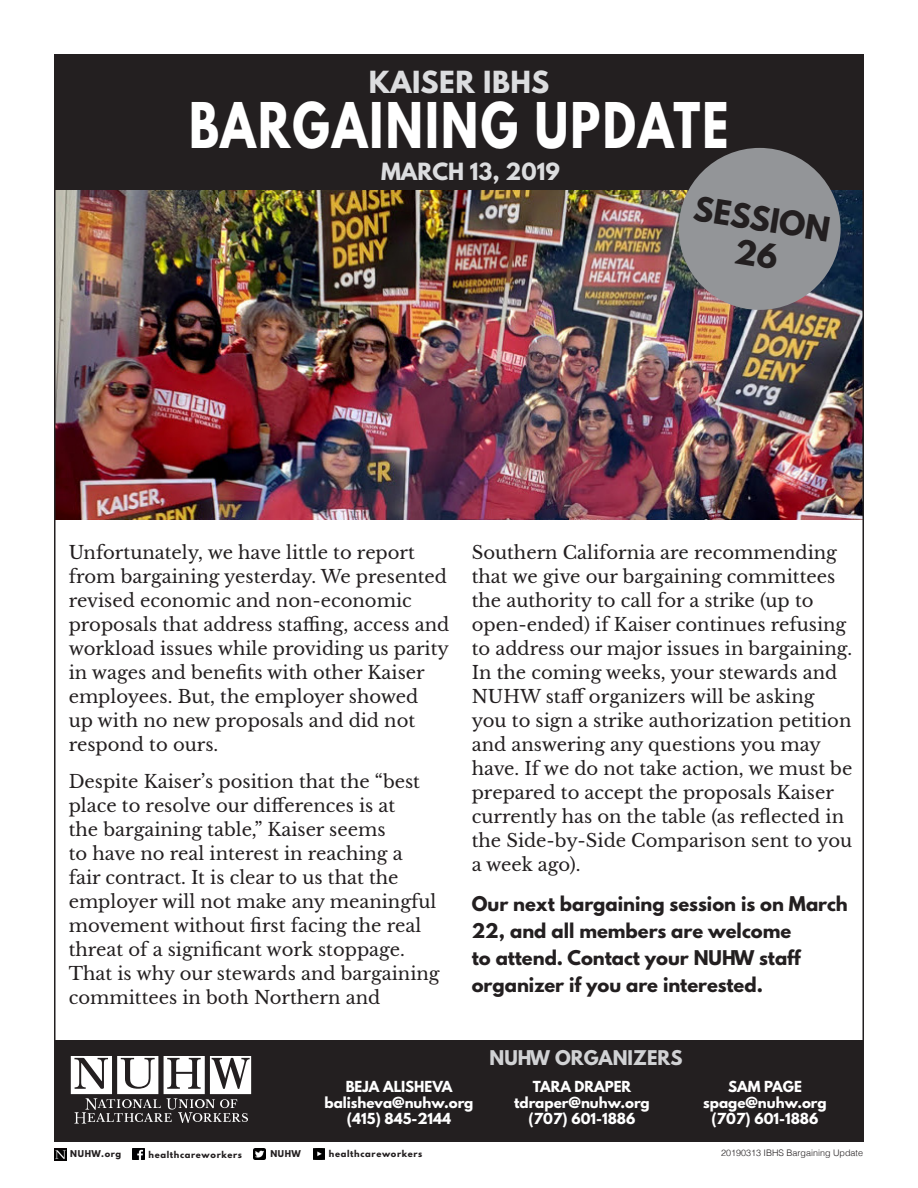
<style>
.page{position:relative;width:918px;height:1188px;background:#fff}
.page>*{position:absolute;margin:0;border:0;box-sizing:border-box;transform-origin:0 0}
.t1{font:700 55.8px "League Spartan";letter-spacing:.05em;color:#fff;scale:.81 1}
.t2{font:700 30px/36px "League Spartan";color:#231f20;text-align:center}
.t3{font:700 27px "League Spartan";letter-spacing:.02em;color:#dcdddf}
.t4{font:700 21px "League Spartan";color:#dcdddf}
.t5{font:18px/24px "Libre Baskerville";color:#231f20}
.t6{font:700 18px/27px "League Spartan";color:#231f20}
.t7{font:700 18px "League Spartan";color:#d1d2d4}
.t8{font:700 13.5px/16.2px "League Spartan";color:#fff;text-align:center}
.t9{font:300 9px "Helvetica";color:#231f20}
.t10{font:700 8.4px "League Spartan";letter-spacing:.08em;color:#231f20}
</style>
<div class="page">
<div style="left:57px;top:57px;width:804px;height:133px;background:#231f20"></div>
<div style="left:54px;top:1040px;width:810px;height:102px;background:#231f20"></div>
<svg style="left:71px;top:1057px;width:180px;height:67px"></svg>
<img style="left:57px;top:190px;width:804px;height:330px">
<svg style="left:55px;top:1148px;width:11px;height:12px"></svg>
<svg style="left:133px;top:1149px;width:12px;height:11px"></svg>
<svg style="left:254px;top:1148px;width:11px;height:11px"></svg>
<svg style="left:313px;top:1148px;width:12px;height:11px"></svg>
<div style="left:679px;top:148px;width:162px;height:162px;background:#939598;border-radius:50%"></div>
<p class="t3" style="left:369px;top:61px;width:182px">KAISER IBHS</p>
<p class="t1" style="left:189px;top:82px;width:668px">BARGAINING UPDATE</p>
<p class="t4" style="left:381px;top:155px;width:180px">MARCH 13, 2019</p>
<p class="t2" style="left:697px;top:190px;width:139px;rotate:9deg">SESSION<br>26</p>
<p class="t5" style="left:69px;top:540px;width:382px">Unfortunately, we have little to report from bargaining yesterday. We presented revised economic and non-economic proposals that address staffing, access and workload issues while providing us parity in wages and benefits with other Kaiser employees. But, the employer showed<br>up with no new proposals and did not respond to ours.</p>
<p class="t5" style="left:69px;top:770px;width:372px">Despite Kaiser’s position that the “best place to resolve our differences is at<br>the bargaining table,” Kaiser seems<br>to have no real interest in reaching a<br>fair contract. It is clear to us that the employer will not make any meaningful movement without first facing the real threat of a significant work stoppage.<br>That is why our stewards and bargaining committees in both Northern and</p>
<p class="t5" style="left:472px;top:540px;width:382px">Southern California are recommending that we give our bargaining committees the authority to call for a strike (up to open-ended) if Kaiser continues refusing to address our major issues in bargaining.<br>In the coming weeks, your stewards and NUHW staff organizers will be asking you to sign a strike authorization petition and answering any questions you may have. If we do not take action, we must be prepared to accept the proposals Kaiser currently has on the table (as reflected in the Side-by-Side Comparison sent to you a week ago).</p>
<p class="t6" style="left:472px;top:890px;width:378px">Our next bargaining session is on March 22, and all members are welcome<br>to attend. Contact your NUHW staff organizer if you are interested.</p>
<p class="t7" style="left:490px;top:1043px;width:194px">NUHW ORGANIZERS</p>
<p class="t8" style="left:346px;top:1078px;width:108px">BEJA ALISHEVA</p>
<p class="t8" style="left:324px;top:1094px;width:151px">balisheva@nuhw.org</p>
<p class="t8" style="left:347px;top:1110px;width:106px">(415) 845-2144</p>
<p class="t10" style="left:70px;top:1147px;width:53px">NUHW.org</p>
<p class="t10" style="left:149px;top:1148px;width:95px">healthcareworkers</p>
<p class="t10" style="left:270px;top:1147px;width:32px">NUHW</p>
<p class="t10" style="left:329px;top:1147px;width:95px">healthcareworkers</p>
<p class="t8" style="left:533px;top:1078px;width:100px">TARA DRAPER</p>
<p class="t8" style="left:514px;top:1094px;width:137px">tdraper@nuhw.org</p>
<p class="t8" style="left:528px;top:1110px;width:109px">(707) 601-1886</p>
<p class="t8" style="left:703px;top:1078px;width:125px">SAM PAGE spage@nuhw.org</p>
<p class="t8" style="left:711px;top:1110px;width:109px">(707) 601-1886</p>
<p class="t9" style="left:721px;top:1146px;width:144px">20190313 IBHS Bargaining Update</p>
</div>
